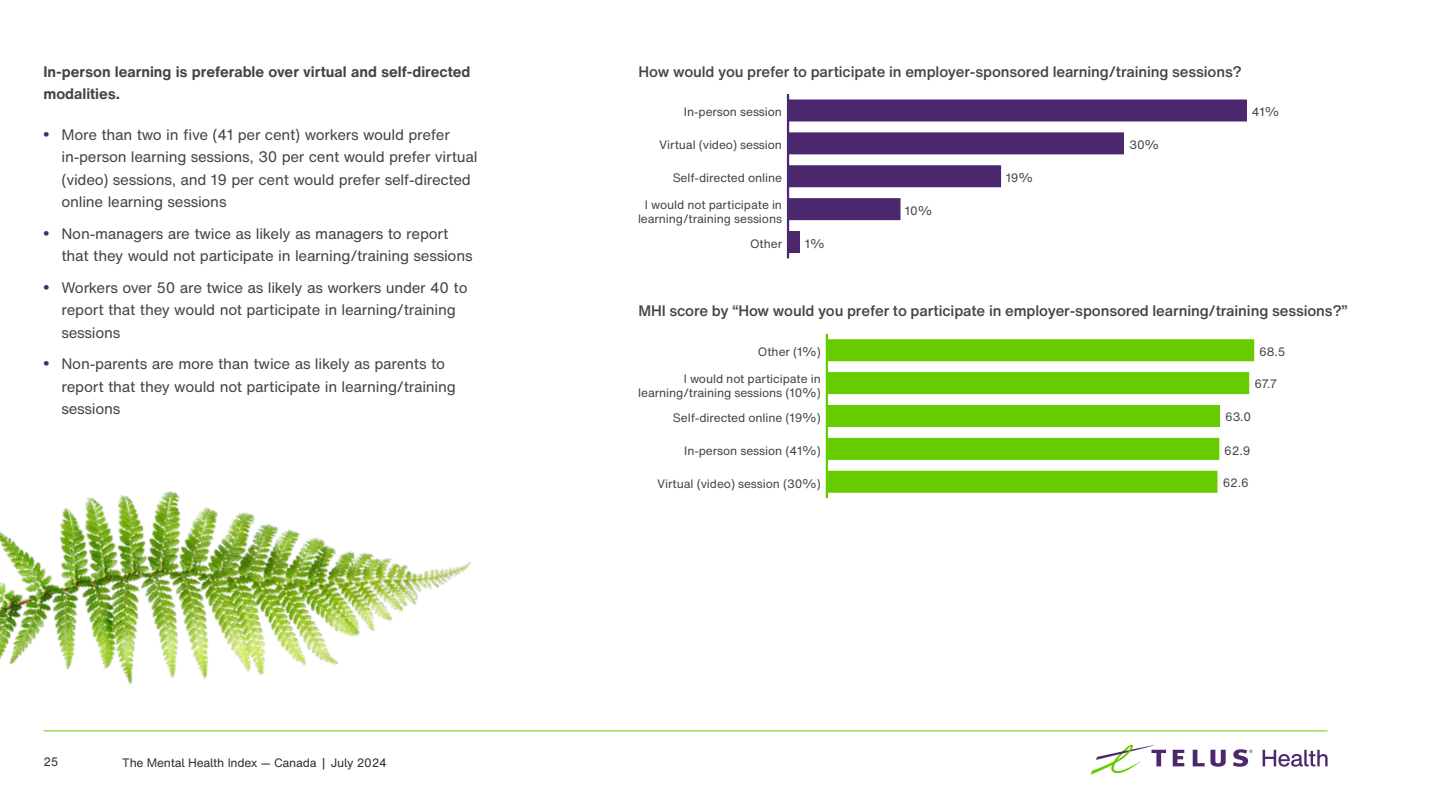
<style>
.page{position:relative;width:1440px;height:810px;background:#fff}
.page>*{position:absolute;margin:0;border:0;box-sizing:border-box;transform-origin:0 0}
.t1{font:15px/22.5px "H Nfor TELUS";letter-spacing:-.015em;color:#414547}
.t2{font:500 15px "H Nfor TELUS";letter-spacing:-.01em;color:#414547}
.t3{font:700 15px/22.5px "H Nfor TELUS";letter-spacing:-.005em;color:#414547}
.t4{font:12px/14.4px "H Nfor TELUS";letter-spacing:-.005em;color:#414547;text-align:center}
.t5{font:12px "H Nfor TELUSSA";letter-spacing:-.02em;color:#2c2e30}
.t6{font:12px "H Nfor TELUS";color:#2c2e30}
.s1{font-family:"Arial";font-weight:700;font-size:16.5px;color:#4b286d}
</style>
<div class="page">
<svg style="left:1173px;top:750px;width:11px;height:16px"></svg>
<svg style="left:1193px;top:750px;width:33px;height:17px"></svg>
<svg style="left:1090px;top:745px;width:76px;height:30px"></svg>
<svg style="left:1233px;top:749px;width:20px;height:18px"></svg>
<svg style="left:1263px;top:750px;width:65px;height:17px"></svg>
<hr style="left:44px;top:730px;width:1284px;height:1px;background:#6c0">
<hr style="left:787px;top:94px;width:2px;height:164px;background:#4b286d">
<div style="left:788px;top:100px;width:458px;height:21px;background:#4b286d"></div>
<div style="left:787px;top:99px;width:460px;height:23px;border:2px solid #4b286d"></div>
<div style="left:788px;top:133px;width:335px;height:21px;background:#4b286d"></div>
<div style="left:787px;top:132px;width:337px;height:22px;border:2px solid #4b286d"></div>
<div style="left:788px;top:166px;width:212px;height:21px;background:#4b286d"></div>
<div style="left:787px;top:165px;width:214px;height:22px;border:2px solid #4b286d"></div>
<div style="left:788px;top:199px;width:112px;height:20px;background:#4b286d"></div>
<div style="left:787px;top:198px;width:114px;height:22px;border:2px solid #4b286d"></div>
<div style="left:788px;top:232px;width:11px;height:20px;background:#4b286d"></div>
<div style="left:787px;top:231px;width:13px;height:22px;border:2px solid #4b286d"></div>
<hr style="left:826px;top:334px;width:2px;height:164px;background:#6c0">
<div style="left:827px;top:340px;width:426px;height:20px;background:#6c0"></div>
<div style="left:826px;top:339px;width:428px;height:22px;border:2px solid #6c0"></div>
<div style="left:827px;top:373px;width:421px;height:20px;background:#6c0"></div>
<div style="left:826px;top:372px;width:423px;height:22px;border:2px solid #6c0"></div>
<div style="left:827px;top:406px;width:392px;height:20px;background:#6c0"></div>
<div style="left:826px;top:405px;width:394px;height:22px;border:2px solid #6c0"></div>
<div style="left:827px;top:439px;width:392px;height:20px;background:#6c0"></div>
<div style="left:826px;top:438px;width:393px;height:22px;border:2px solid #6c0"></div>
<div style="left:827px;top:472px;width:390px;height:20px;background:#6c0"></div>
<div style="left:826px;top:471px;width:391px;height:22px;border:2px solid #6c0"></div>
<img style="left:0;top:491px;width:471px;height:194px">
<p class="t3" style="left:44px;top:60px;width:428px">In-person learning is preferable over virtual and self-directed modalities.</p>
<p class="t1" style="left:62px;top:123px;width:418px;text-indent:-18px"><span class="s1">•</span> More than two in five (41 per cent) workers would prefer in-person learning sessions, 30 per cent would prefer virtual (video) sessions, and 19 per cent would prefer self-directed online learning sessions</p>
<p class="t1" style="left:62px;top:222px;width:413px;text-indent:-18px"><span class="s1">•</span> Non-managers are twice as likely as managers to report that they would not participate in learning/training sessions</p>
<p class="t1" style="left:62px;top:276px;width:408px;text-indent:-18px"><span class="s1">•</span> Workers over 50 are twice as likely as workers under 40 to report that they would not participate in learning/training sessions</p>
<p class="t1" style="left:62px;top:352px;width:396px;text-indent:-18px"><span class="s1">•</span> Non-parents are more than twice as likely as parents to report that they would not participate in learning/training sessions</p>
<p class="t6" style="left:44px;top:754px;width:17px">25</p>
<p class="t5" style="left:122px;top:754px;width:266px">The Mental Health Index — Canada | July 2024</p>
<p class="t2" style="left:639px;top:61px;width:605px">How would you prefer to participate in employer-sponsored learning/training sessions?</p>
<p class="t4" style="left:684px;top:105px;width:100px">In-person session</p>
<p class="t4" style="left:659px;top:138px;width:124px">Virtual (video) session</p>
<p class="t4" style="left:673px;top:171px;width:111px">Self-directed online</p>
<p class="t4" style="left:638px;top:197px;width:146px">I would not participate in learning/training sessions</p>
<p class="t4" style="left:750px;top:236px;width:34px">Other</p>
<p class="t4" style="left:805px;top:236px;width:21px">1%</p>
<p class="t4" style="left:905px;top:203px;width:29px">10%</p>
<p class="t4" style="left:1006px;top:170px;width:29px">19%</p>
<p class="t4" style="left:1129px;top:137px;width:31px">30%</p>
<p class="t4" style="left:1252px;top:105px;width:29px">41%</p>
<p class="t2" style="left:638px;top:300px;width:711px">MHI score by “How would you prefer to participate in employer-sponsored learning/training sessions?”</p>
<p class="t4" style="left:1259px;top:344px;width:28px">68.5</p>
<p class="t4" style="left:1255px;top:377px;width:24px">67.7</p>
<p class="t4" style="left:1225px;top:410px;width:28px">63.0</p>
<p class="t4" style="left:1224px;top:443px;width:28px">62.9</p>
<p class="t4" style="left:657px;top:476px;width:165px">Virtual (video) session (30%)</p>
<p class="t4" style="left:1223px;top:476px;width:28px">62.6</p>
<p class="t4" style="left:758px;top:345px;width:64px">Other (1%)</p>
<p class="t4" style="left:638px;top:371px;width:184px;text-align:right">I would not participate in learning/training sessions (10%)</p>
<p class="t4" style="left:673px;top:410px;width:149px">Self-directed online (19%)</p>
<p class="t4" style="left:684px;top:443px;width:138px">In-person session (41%)</p>
</div>
